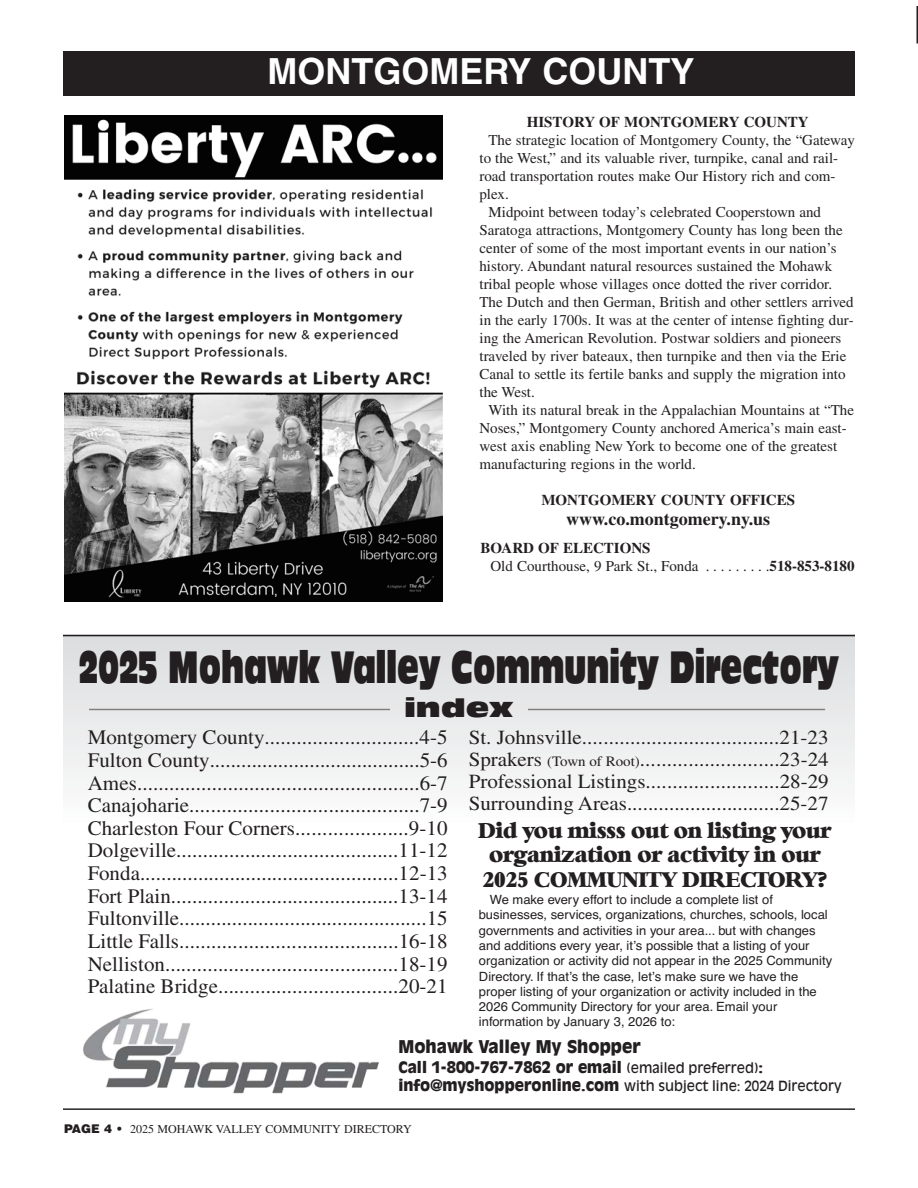
<style>
.page{position:relative;width:918px;height:1188px;background:#fff}
.page>*{position:absolute;margin:0;border:0;box-sizing:border-box;transform-origin:0 0}
.t1{font:44.25px "Antique Olive Nord";color:#231f20;scale:.53 1}
.t2{font:700 36px "Helvetica";color:#fff}
.t3{font:25.05px "Antique Olive Nord";color:#231f20}
.t4{font:20.55px/22.6px "Times";color:#231f20;text-align:justify}
.t5{font:20.55px/24.5px "Bianca";color:#231f20;text-align:center;scale:.92 1}
.t6{font:19.95px/22px "Times";color:#231f20;text-align:justify;scale:1.05 1}
.t7{font:700 18px "Times";color:#231f20}
.t8{font:900 17.4px "Antique Olive";color:#231f20}
.t9{font:900 15.6px "Antique Olive";color:#231f20}
.t10{font:15px/18px "Times";color:#231f20}
.t11{font:700 15px "Times";color:#231f20}
.t12{font:13.8px "Antique Olive";color:#231f20}
.t13{font:12.75px/15.3px "Helvetica";color:#231f20}
.t14{font:12px "Times";color:#231f20}
.s1{font-weight:700}
.s2{font-size:14.25px}
.s3{font-weight:400;font-size:13.8px}
.s4{font-weight:900;font-size:15.6px}
.s5{font-family:"Helvetica";font-weight:900}
</style>
<div class="page">
<hr style="left:916px;top:6px;width:2px;height:38px;background:#231f20">
<div style="left:63px;top:51px;width:792px;height:45px;background:#231f20"></div>
<img style="left:64px;top:116px;width:378px;height:486px">
<div style="left:63px;top:634px;width:792px;height:477px;background:linear-gradient(to bottom,#e5e6e7,#fff)"></div>
<hr style="left:528px;top:709px;width:297px;height:1px;background:#808080">
<hr style="left:89px;top:709px;width:301px;height:1px;background:#808080">
<hr style="left:63px;top:635px;width:792px;height:1px;background:#231f20">
<hr style="left:63px;top:1108px;width:792px;height:2px;background:#231f20">
<img style="left:82px;top:1008px;width:297px;height:87px">
<h2 class="t2" style="left:267px;top:58px;width:429px">MONTGOMERY COUNTY</h2>
<p class="t11" style="left:527px;top:116px;width:283px">HISTORY OF MONTGOMERY COUNTY</p>
<p class="t10" style="left:488px;top:132px;width:368px">The strategic location of Montgomery County, the “Gateway</p>
<p class="t10" style="left:479px;top:150px;width:360px">to the West,” and its valuable river, turnpike, canal and rail-</p>
<p class="t10" style="left:479px;top:168px;width:358px">road transportation routes make Our History rich and com-</p>
<p class="t10" style="left:479px;top:186px;width:31px">plex.</p>
<p class="t10" style="left:488px;top:204px;width:334px">Midpoint between today’s celebrated Cooperstown and</p>
<p class="t10" style="left:479px;top:222px;width:365px">Saratoga attractions, Montgomery County has long been the</p>
<p class="t10" style="left:479px;top:240px;width:359px">center of some of the most important events in our nation’s</p>
<p class="t10" style="left:479px;top:258px;width:354px">history. Abundant natural resources sustained the Mohawk</p>
<p class="t10" style="left:479px;top:276px;width:354px">tribal people whose villages once dotted the river corridor.</p>
<p class="t10" style="left:479px;top:294px;width:376px">The Dutch and then German, British and other settlers arrived</p>
<p class="t10" style="left:479px;top:312px;width:376px">in the early 1700s. It was at the center of intense fighting dur-</p>
<p class="t10" style="left:479px;top:330px;width:363px">ing the American Revolution. Postwar soldiers and pioneers</p>
<p class="t10" style="left:479px;top:348px;width:368px">traveled by river bateaux, then turnpike and then via the Erie</p>
<p class="t10" style="left:479px;top:366px;width:368px">Canal to settle its fertile banks and supply the migration into</p>
<p class="t10" style="left:479px;top:384px;width:57px">the West.</p>
<p class="t10" style="left:488px;top:402px;width:367px">With its natural break in the Appalachian Mountains at “The</p>
<p class="t10" style="left:479px;top:420px;width:369px">Noses,” Montgomery County anchored America’s main east-</p>
<p class="t10" style="left:479px;top:438px;width:359px">west axis enabling New York to become one of the greatest</p>
<p class="t10" style="left:479px;top:456px;width:218px">manufacturing regions in the world.</p>
<p class="t11" style="left:541px;top:494px;width:255px">MONTGOMERY COUNTY OFFICES</p>
<p class="t7" style="left:566px;top:512px;width:206px">www.co.montgomery.ny.us</p>
<p class="t10" style="left:491px;top:541px;width:366px;text-indent:-10px"><span class="s1">BOARD OF ELECTIONS<br></span>Old Courthouse, 9 Park St., Fonda . . . . . . . . .<span class="s1">518-853-8180</span></p>
<h1 class="t1" style="left:79px;top:650px;width:1436px">2025 Mohawk Valley Community Directory</h1>
<h3 class="t3" style="left:404px;top:699px;width:111px">index</h3>
<p class="t4" style="left:88px;top:728px;width:362px">Montgomery County.............................4-5<br>Fulton County........................................5-6<br>Ames.....................................................6-7<br>Canajoharie...........................................7-9<br>Charleston Four Corners.....................9-10<br>Dolgeville..........................................11-12<br>Fonda.................................................12-13<br>Fort Plain...........................................13-14<br>Fultonville...............................................15<br>Little Falls.........................................16-18<br>Nelliston............................................18-19<br>Palatine Bridge..................................20-21</p>
<p class="t6" style="left:469px;top:728px;width:344px">St. Johnsville.....................................21-23<br>Sprakers <span class="s2">(Town of Root)</span>..........................23-24<br>Professional Listings.........................28-29<br>Surrounding Areas.............................25-27</p>
<h3 class="t5" style="left:478px;top:820px;width:385px">Did you misss out on listing your organization or activity in our<br>2025 COMMUNITY DIRECTORY?</h3>
<p class="t13" style="left:479px;top:893px;width:355px;text-indent:11px">We make every effort to include a complete list of businesses, services, organizations, churches, schools, local governments and activities in your area... but with changes and additions every year, it’s possible that a listing of your organization or activity did not appear in the 2025 Community Directory. If that’s the case, let’s make sure we have the proper listing of your organization or activity included in the 2026 Community Directory for your area. Email your information by January 3, 2026 to:</p>
<p class="t8" style="left:398px;top:1040px;width:244px">Mohawk Valley My Shopper</p>
<p class="t9" style="left:398px;top:1060px;width:366px">Call 1-800-767-7862 or email <span class="s3">(emailed preferred)</span>:</p>
<p class="t12" style="left:398px;top:1081px;width:445px"><span class="s4">info@myshopperonline.com</span> with subject line: 2024 Directory</p>
<p class="t14" style="left:64px;top:1124px;width:349px"><span class="s5">PAGE 4 •</span> 2025 MOHAWK VALLEY COMMUNITY DIRECTORY</p>
</div>
